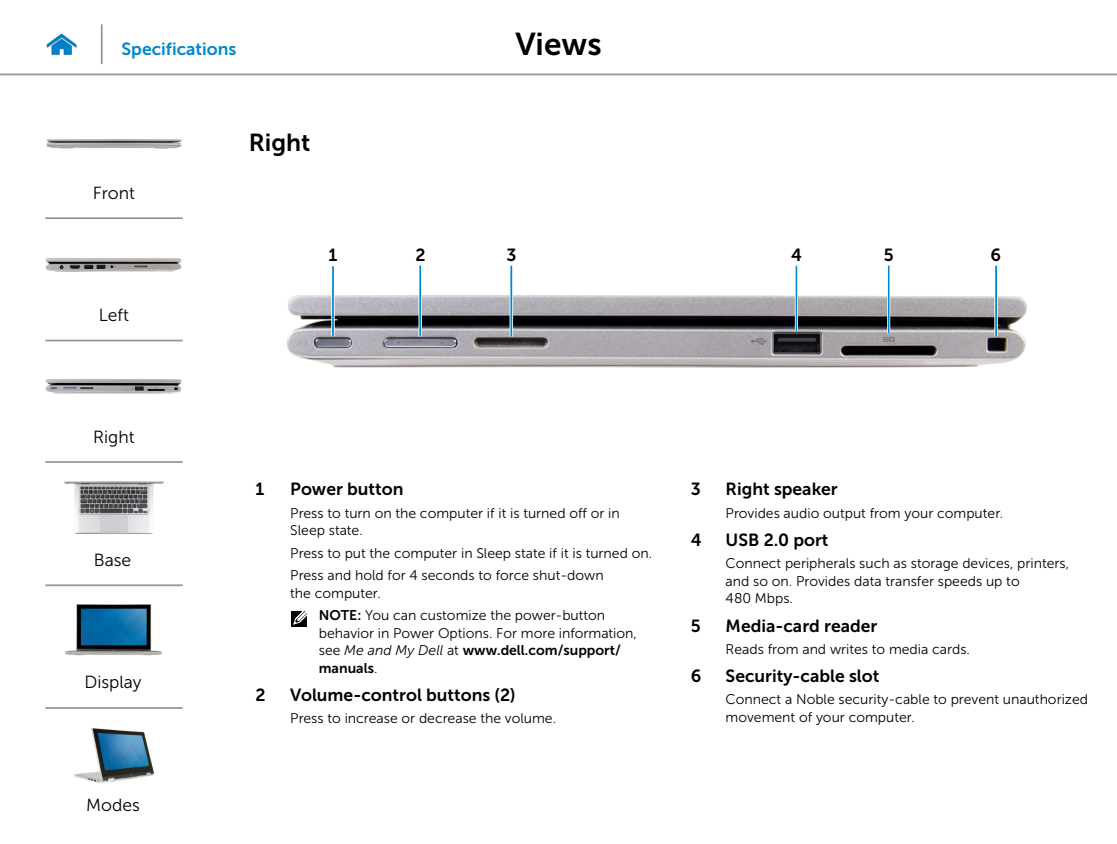
<style>
.page{position:relative;width:1117px;height:844px;background:#fff}
.page>*{position:absolute;margin:0;border:0;box-sizing:border-box;transform-origin:0 0}
.Head1{font:31.5px "Museo Sans For Dell 700";color:#000}
.Head2{font:24.5px "Museo Sans For Dell 700";color:#000}
.Callout_Head{font:17.5px "Museo Sans For Dell 700";color:#000}
.Image_Title{font:17.5px "Museo Sans For Dell 300";color:#000}
.Hyperlink{font:17.5px "Museo Sans For Dell 700";color:#0087cc}
.Callout-L{font:17.5px "Museo Sans For Dell 700";color:#000}
.Callout_description{font:14px/17.5px "Museo Sans For Dell 300";color:#000}
.Note{font:14px/17.5px "Museo Sans For Dell 300";color:#000}
.s1{font-family:"Museo Sans For Dell 700"}
.s2{font-style:italic}
</style>
<div class="page">
<hr style="left:0;top:74px;width:1116px;height:1px;background:#939598">
<img style="left:46px;top:33px;width:31px;height:23px">
<div style="left:291px;top:610px;width:16px;height:16px;background:#000"></div>
<svg style="left:293px;top:610px;width:14px;height:15px"></svg>
<img style="left:287px;top:287px;width:740px;height:81px">
<hr style="left:994px;top:265px;width:3px;height:71px;background:#fff">
<hr style="left:994px;top:265px;width:2px;height:71px;background:#0087cc">
<hr style="left:331px;top:266px;width:3px;height:70px;background:#fff">
<hr style="left:332px;top:266px;width:2px;height:70px;background:#0087cc">
<svg style="left:418px;top:265px;width:4px;height:71px"></svg>
<hr style="left:419px;top:265px;width:2px;height:71px;background:#0087cc">
<svg style="left:509px;top:265px;width:4px;height:71px"></svg>
<hr style="left:510px;top:265px;width:2px;height:71px;background:#0087cc">
<hr style="left:794px;top:266px;width:3px;height:65px;background:#fff">
<hr style="left:795px;top:266px;width:2px;height:65px;background:#0087cc">
<svg style="left:886px;top:265px;width:4px;height:68px"></svg>
<hr style="left:887px;top:265px;width:2px;height:68px;background:#0087cc">
<hr style="left:101px;top:24px;width:2px;height:40px;background:#939598">
<img style="left:46px;top:139px;width:136px;height:10px">
<img style="left:45px;top:257px;width:137px;height:15px">
<img style="left:45px;top:379px;width:137px;height:15px">
<img style="left:64px;top:481px;width:100px;height:53px">
<img style="left:65px;top:604px;width:97px;height:51px">
<img style="left:74px;top:728px;width:80px;height:55px">
<hr style="left:45px;top:217px;width:138px;height:2px;background:#939598">
<hr style="left:45px;top:339px;width:138px;height:2px;background:#939598">
<hr style="left:45px;top:461px;width:138px;height:2px;background:#939598">
<hr style="left:45px;top:584px;width:138px;height:2px;background:#939598">
<hr style="left:45px;top:706px;width:138px;height:2px;background:#939598">
<p class="Hyperlink" style="left:122px;top:39px;width:116px">Specifications</p>
<p class="Head1" style="left:515px;top:26px;width:88px">Views</p>
<p class="Image_Title" style="left:93px;top:183px;width:44px">Front</p>
<p class="Image_Title" style="left:99px;top:305px;width:32px">Left</p>
<p class="Image_Title" style="left:93px;top:428px;width:43px">Right</p>
<p class="Image_Title" style="left:94px;top:550px;width:39px">Base</p>
<p class="Image_Title" style="left:84px;top:672px;width:59px">Display</p>
<p class="Image_Title" style="left:86px;top:795px;width:55px">Modes</p>
<p class="Head2" style="left:249px;top:128px;width:63px">Right</p>
<p class="Callout-L" style="left:328px;top:245px;width:10px">1</p>
<p class="Callout-L" style="left:415px;top:245px;width:12px">2</p>
<p class="Callout-L" style="left:506px;top:245px;width:12px">3</p>
<p class="Callout-L" style="left:791px;top:245px;width:12px">4</p>
<p class="Callout-L" style="left:883px;top:245px;width:11px">5</p>
<p class="Callout-L" style="left:990px;top:245px;width:12px">6</p>
<p class="Callout_Head" style="left:255px;top:479px;width:10px">1</p>
<p class="Callout_Head" style="left:290px;top:479px;width:115px">Power button</p>
<p class="Callout_description" style="left:290px;top:504px;width:331px">Press to turn on the computer if it is turned off or in<br>Sleep state.</p>
<p class="Callout_description" style="left:290px;top:544px;width:363px">Press to put the computer in Sleep state if it is turned on.</p>
<p class="Callout_description" style="left:290px;top:566px;width:315px">Press and hold for 4 seconds to force shut‑ down the computer.</p>
<p class="Note" style="left:319px;top:606px;width:319px"><span class="s1">NOTE:</span> You can customize the power‑ button behavior in Power Options. For more information, see <span class="s2">Me and My Dell</span> at <span class="s1">www.dell.com/support/ manuals</span>.</p>
<p class="Callout_Head" style="left:255px;top:685px;width:12px">2</p>
<p class="Callout_Head" style="left:290px;top:685px;width:227px">Volume-control buttons (2)</p>
<p class="Callout_description" style="left:290px;top:709px;width:267px">Press to increase or decrease the volume.</p>
<p class="Callout_Head" style="left:690px;top:479px;width:12px">3</p>
<p class="Callout_Head" style="left:725px;top:479px;width:114px">Right speaker</p>
<p class="Callout_description" style="left:725px;top:504px;width:279px">Provides audio output from your computer.</p>
<p class="Callout_Head" style="left:690px;top:530px;width:12px">4</p>
<p class="Callout_Head" style="left:725px;top:530px;width:104px">USB 2.0 port</p>
<p class="Callout_description" style="left:725px;top:555px;width:345px">Connect peripherals such as storage devices, printers, and so on. Provides data transfer speeds up to<br>480 Mbps.</p>
<p class="Callout_Head" style="left:690px;top:615px;width:11px">5</p>
<p class="Callout_Head" style="left:725px;top:615px;width:153px">Media-card reader</p>
<p class="Callout_description" style="left:725px;top:640px;width:246px">Reads from and writes to media cards.</p>
<p class="Callout_Head" style="left:690px;top:666px;width:12px">6</p>
<p class="Callout_Head" style="left:725px;top:666px;width:155px">Security-cable slot</p>
<p class="Callout_description" style="left:725px;top:690px;width:364px">Connect a Noble security-cable to prevent unauthorized movement of your computer.</p>
</div>
